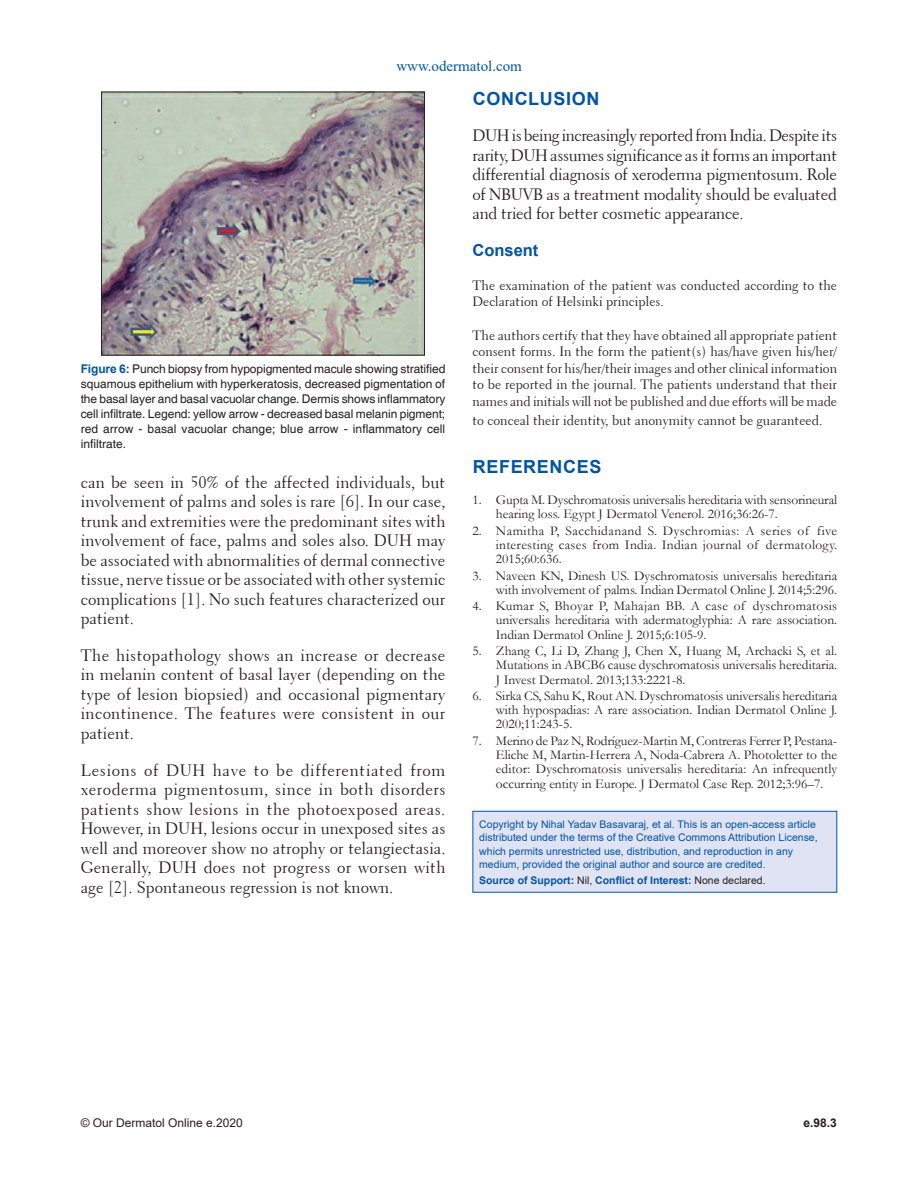
<style>
.page{position:relative;width:918px;height:1188px;background:#fff}
.page>*{position:absolute;margin:0;border:0;box-sizing:border-box;transform-origin:0 0}
.t1{font:700 18px "Arial";letter-spacing:.035em;color:#0054a6}
.t2{font:16.5px/19.5px "Transitional 521 BT Roman A";color:#231f20;text-align:justify}
.t3{font:700 16.5px "Arial";color:#0054a6}
.t4{font:15px "Times New Roman";color:#0054a6}
.t5{font:13.5px/14.2px "Garamond";color:#231f20;text-align:justify}
.t6{font:13.5px/16.5px "Transitional 521 BT Roman A";color:#231f20}
.t7{font:12px/15px "Helvetica";letter-spacing:.005em;color:#231f20;text-align:justify}
.t8{font:12px "Arial";color:#231f20}
.t9{font:700 12px "Arial";color:#231f20}
.t10{font:10.5px/13.5px "Arial";color:#0054a6}
.t11{font:700 10.5px "Arial";color:#0054a6}
.s1{font-family:"Arial";font-weight:700;color:#0054a6}
.s2{font-weight:400;color:#231f20}
</style>
<div class="page">
<img style="left:103px;top:94px;width:320px;height:259px">
<div style="left:101px;top:92px;width:324px;height:263px;border:1px solid #231f20"></div>
<div style="left:473px;top:811px;width:364px;height:81px;background:#e0e3f3"></div>
<div style="left:472px;top:811px;width:365px;height:82px;border:1px solid #0054a6"></div>
<p class="t4" style="left:396px;top:58px;width:127px">www.odermatol.com</p>
<p class="t7" style="left:81px;top:361px;width:366px"><span class="s1">Figure 6:</span> Punch biopsy from hypopigmented macule showing stratified squamous epithelium with hyperkeratosis, decreased pigmentation of the basal layer and basal vacuolar change. Dermis shows inflammatory cell infiltrate. Legend: yellow arrow - decreased basal melanin pigment; red arrow - basal vacuolar change; blue arrow - inflammatory cell infiltrate.</p>
<p class="t2" style="left:81px;top:472px;width:366px">can be seen in 50% of the affected individuals, but involvement of palms and soles is rare [6]. In our case, trunk and extremities were the predominant sites with involvement of face, palms and soles also. DUH may be associated with abnormalities of dermal connective tissue, nerve tissue or be associated with other systemic complications [1]. No such features characterized our patient.</p>
<p class="t2" style="left:81px;top:646px;width:366px">The histopathology shows an increase or decrease in melanin content of basal layer (depending on the type of lesion biopsied) and occasional pigmentary incontinence. The features were consistent in our patient.</p>
<p class="t2" style="left:81px;top:760px;width:366px">Lesions of DUH have to be differentiated from xeroderma pigmentosum, since in both disorders patients show lesions in the photoexposed areas.<br>However, in DUH, lesions occur in unexposed sites as well and moreover show no atrophy or telangiectasia.<br>Generally, DUH does not progress or worsen with age [2]. Spontaneous regression is not known.</p>
<p class="t1" style="left:473px;top:89px;width:128px">CONCLUSION</p>
<p class="t2" style="left:472px;top:126px;width:366px">DUH is being increasingly reported from India. Despite its rarity, DUH assumes significance as it forms an important differential diagnosis of xeroderma pigmentosum. Role of NBUVB as a treatment modality should be evaluated and tried for better cosmetic appearance.</p>
<p class="t3" style="left:472px;top:241px;width:67px">Consent</p>
<p class="t6" style="left:472px;top:277px;width:366px">The examination of the patient was conducted according to the<br>Declaration of Helsinki principles.</p>
<p class="t6" style="left:472px;top:327px;width:366px;text-align:justify">The authors certify that they have obtained all appropriate patient consent forms. In the form the patient(s) has/have given his/her/ their consent for his/her/their images and other clinical information to be reported in the journal. The patients understand that their names and initials will not be published and due efforts will be made</p>
<p class="t6" style="left:472px;top:413px;width:352px">to conceal their identity, but anonymity cannot be guaranteed.</p>
<p class="t1" style="left:473px;top:457px;width:130px">REFERENCES</p>
<p class="t5" style="left:496px;top:493px;width:343px;text-indent:-23px">1. Gupta M. Dyschromatosis universalis hereditaria with sensorineural hearing loss. Egypt J Dermatol Venerol. 2016;36:26-7.</p>
<p class="t5" style="left:496px;top:524px;width:343px;text-indent:-23px">2. Namitha P, Sacchidanand S. Dyschromias: A series of five interesting cases from India. Indian journal of dermatology.<br>2015;60:636.</p>
<p class="t5" style="left:472px;top:568px;width:366px;text-align:right">3. Naveen KN, Dinesh US. Dyschromatosis universalis hereditaria with involvement of palms. Indian Dermatol Online J. 2014;5:296.</p>
<p class="t5" style="left:496px;top:599px;width:343px;text-indent:-23px">4. Kumar S, Bhoyar P, Mahajan BB. A case of dyschromatosis universalis hereditaria with adermatoglyphia: A rare association.<br>Indian Dermatol Online J. 2015;6:105-9.</p>
<p class="t5" style="left:496px;top:644px;width:343px;text-indent:-23px">5. Zhang C, Li D, Zhang J, Chen X, Huang M, Archacki S, et al.<br>Mutations in ABCB6 cause dyschromatosis universalis hereditaria.<br>J Invest Dermatol. 2013;133:2221-8.</p>
<p class="t5" style="left:496px;top:689px;width:343px;text-indent:-23px">6. Sirka CS, Sahu K, Rout AN. Dyschromatosis universalis hereditaria with hypospadias: A rare association. Indian Dermatol Online J.<br>2020;11:243-5.</p>
<p class="t5" style="left:496px;top:734px;width:343px;text-indent:-23px">7. Merino de Paz N, Rodríguez-Martin M, Contreras Ferrer P, Pestana-Eliche M, Martin-Herrera A, Noda-Cabrera A. Photoletter to the editor: Dyschromatosis universalis hereditaria: An infrequently occurring entity in Europe. J Dermatol Case Rep. 2012;3:96–7.</p>
<p class="t10" style="left:479px;top:817px;width:340px">Copyright by Nihal Yadav Basavaraj, et al. This is an open-access article distributed under the terms of the Creative Commons Attribution License, which permits unrestricted use, distribution, and reproduction in any medium, provided the original author and source are credited.</p>
<p class="t11" style="left:479px;top:874px;width:288px">Source of Support: <span class="s2">Nil,</span> Conflict of Interest: <span class="s2">None declared.</span></p>
<p class="t8" style="left:81px;top:1116px;width:164px">© Our Dermatol Online e.2020</p>
<p class="t9" style="left:804px;top:1116px;width:35px">e.98.3</p>
</div>
